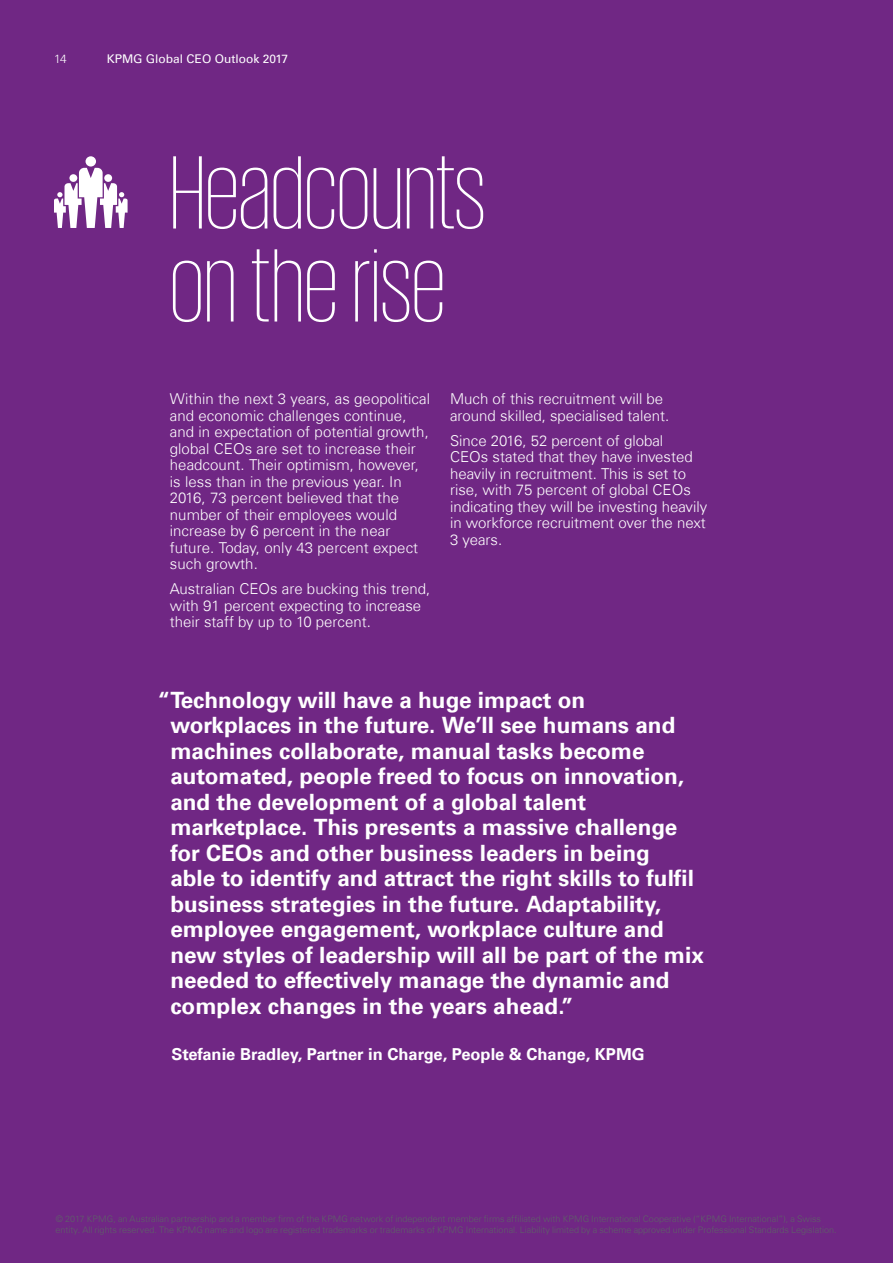
<style>
.page{position:relative;width:893px;height:1263px;background:#702784}
.page>*{position:absolute;margin:0;border:0;box-sizing:border-box;transform-origin:0 0}
.t1{font:200 106.5px/93px "KPMG";color:#fff}
.t2{font:700 22.5px/25.5px "Universfor KPMG";color:#fff}
.t3{font:700 16.5px "Universfor KPMG";color:#fff}
.t4{font:300 15px/16.5px "Universfor KPMG";color:#fff}
.t5{font:12px "Universfor KPMG";color:#fff}
.t6{font:300 12px "Universfor KPMG";color:#fff}
.t7{font:300 9px/10.8px "Universfor KPMG";color:#5e6168}
</style>
<div class="page">
<div style="left:86px;top:156px;width:10px;height:11px;background:#fff;border-radius:50%"></div>
<svg style="left:54px;top:168px;width:74px;height:60px"></svg>
<p class="t6" style="left:54px;top:51px;width:14px">14</p>
<p class="t5" style="left:107px;top:51px;width:183px">KPMG Global CEO Outlook 2017</p>
<h1 class="t1" style="left:170px;top:144px;width:318px">Headcounts on the rise</h1>
<p class="t4" style="left:170px;top:391px;width:262px">Within the next 3 years, as geopolitical and economic challenges continue, and in expectation of potential growth, global CEOs are set to increase their headcount. Their optimism, however, is less than in the previous year. In 2016, 73 percent believed that the number of their employees would increase by 6 percent in the near future. Today, only 43 percent expect such growth.</p>
<p class="t4" style="left:170px;top:581px;width:262px">Australian CEOs are bucking this trend, with 91 percent expecting to increase their staff by up to 10 percent.</p>
<p class="t4" style="left:450px;top:391px;width:221px">Much of this recruitment will be around skilled, specialised talent.</p>
<p class="t4" style="left:450px;top:432px;width:259px">Since 2016, 52 percent of global<br>CEOs stated that they have invested heavily in recruitment. This is set to rise, with 75 percent of global CEOs indicating they will be investing heavily in workforce recruitment over the next<br>3 years.</p>
<p class="t2" style="left:170px;top:687px;width:535px;text-indent:-13px">“Technology will have a huge impact on workplaces in the future. We’ll see humans and machines collaborate, manual tasks become automated, people freed to focus on innovation, and the development of a global talent marketplace. This presents a massive challenge for CEOs and other business leaders in being<br>able to identify and attract the right skills to fulfil business strategies in the future. Adaptability, employee engagement, workplace culture and new styles of leadership will all be part of the mix needed to effectively manage the dynamic and complex changes in the years ahead.”</p>
<p class="t3" style="left:171px;top:1045px;width:475px">Stefanie Bradley, Partner in Charge, People &amp; Change, KPMG</p>
<p class="t7" style="left:55px;top:1214px;width:783px">© 2017 KPMG, an Australian partnership and a member firm of the KPMG network of independent member firms affiliated with KPMG International Cooperative (“KPMG International”), a Swiss entity. All rights reserved. The KPMG name and logo are registered trademarks or trademarks of KPMG International. Liability limited by a scheme approved under Professional Standards Legislation.</p>
</div>
